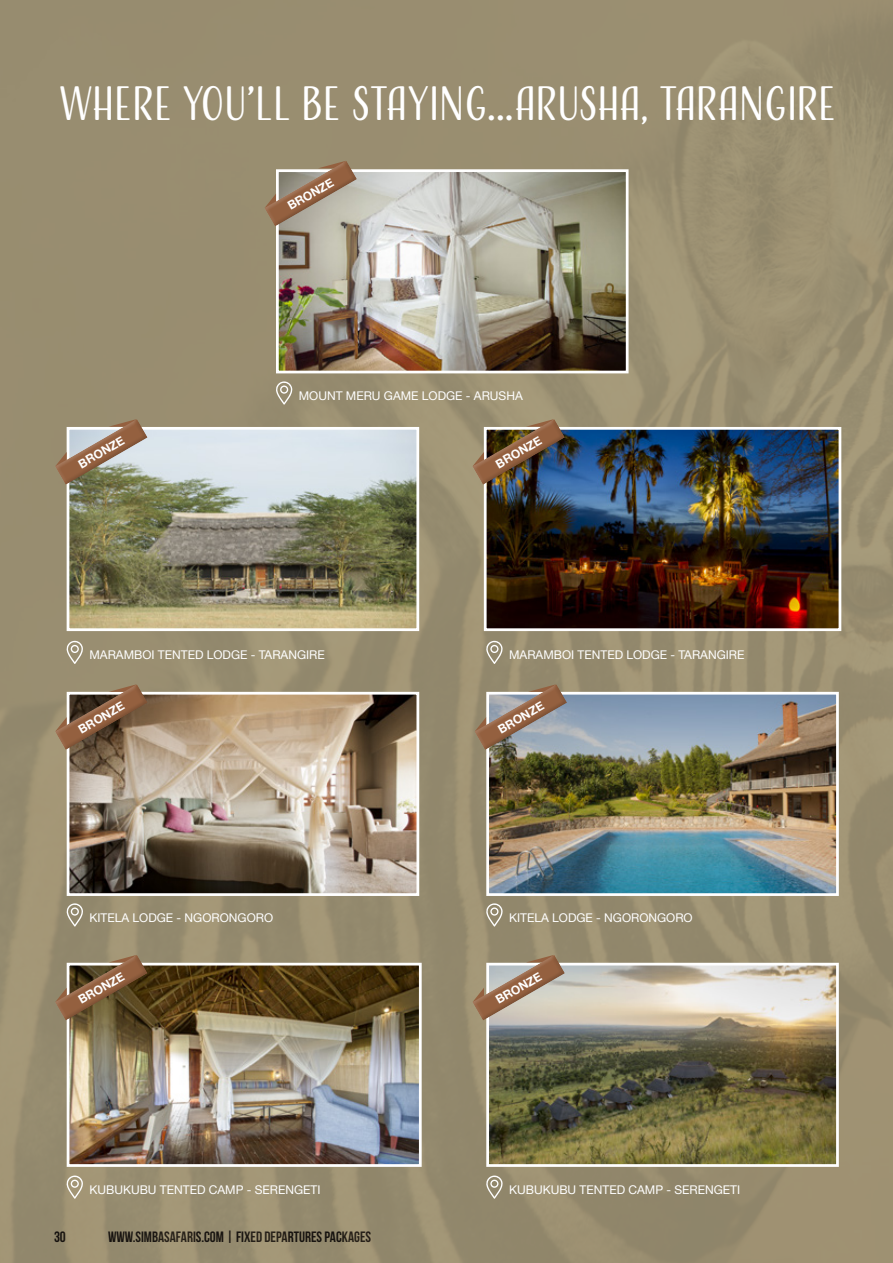
<style>
.page{position:relative;width:893px;height:1263px;background:#998d70}
.page>*{position:absolute;margin:0;border:0;box-sizing:border-box;transform-origin:0 0}
.t1{font:45px "Adorn S Condensed Sans";letter-spacing:-.015em;color:#fff}
.t2{font:15px "Bebas Neue";color:#231f20}
.t3{font:12px "Helvetica Neue";color:#fff}
.t4{font:700 12px "Helvetica Neue";color:#fff}
</style>
<div class="page">
<img style="left:65px;top:690px;width:355px;height:207px">
<img style="left:486px;top:690px;width:354px;height:207px">
<svg style="left:66px;top:903px;width:17px;height:24px"></svg>
<svg style="left:486px;top:903px;width:17px;height:24px"></svg>
<svg style="left:52px;top:684px;width:96px;height:68px"></svg>
<svg style="left:471px;top:682px;width:97px;height:70px"></svg>
<img style="left:485px;top:961px;width:354px;height:206px">
<img style="left:66px;top:961px;width:356px;height:207px">
<svg style="left:66px;top:1175px;width:17px;height:24px"></svg>
<svg style="left:486px;top:1175px;width:17px;height:24px"></svg>
<svg style="left:55px;top:953px;width:93px;height:69px"></svg>
<svg style="left:469px;top:953px;width:97px;height:69px"></svg>
<img style="left:276px;top:169px;width:354px;height:206px">
<svg style="left:276px;top:381px;width:16px;height:24px"></svg>
<svg style="left:265px;top:161px;width:93px;height:67px"></svg>
<img style="left:66px;top:426px;width:355px;height:206px">
<img style="left:482px;top:426px;width:361px;height:206px">
<svg style="left:66px;top:641px;width:17px;height:23px"></svg>
<svg style="left:486px;top:641px;width:17px;height:23px"></svg>
<svg style="left:55px;top:419px;width:93px;height:68px"></svg>
<img style="left:469px;top:417px;width:97px;height:70px">
<h1 class="t1" style="left:59px;top:75px;width:778px">WHERE YOU’LL BE STAYING...ARUSHA, TARANGIRE</h1>
<p class="t4" style="left:284px;top:198px;width:52px;rotate:-30deg">BRONZE</p>
<p class="t3" style="left:299px;top:387px;width:226px">MOUNT MERU GAME LODGE - ARUSHA</p>
<p class="t4" style="left:75px;top:457px;width:52px;rotate:-30deg">BRONZE</p>
<p class="t4" style="left:492px;top:457px;width:52px;rotate:-30deg">BRONZE</p>
<p class="t3" style="left:89px;top:646px;width:237px">MARAMBOI TENTED LODGE - TARANGIRE</p>
<p class="t3" style="left:509px;top:646px;width:237px">MARAMBOI TENTED LODGE - TARANGIRE</p>
<p class="t4" style="left:75px;top:722px;width:52px;rotate:-30deg">BRONZE</p>
<p class="t4" style="left:494px;top:722px;width:52px;rotate:-30deg">BRONZE</p>
<p class="t3" style="left:90px;top:909px;width:185px">KITELA LODGE - NGORONGORO</p>
<p class="t3" style="left:509px;top:909px;width:185px">KITELA LODGE - NGORONGORO</p>
<p class="t4" style="left:75px;top:992px;width:52px;rotate:-30deg">BRONZE</p>
<p class="t4" style="left:492px;top:992px;width:52px;rotate:-30deg">BRONZE</p>
<p class="t3" style="left:89px;top:1181px;width:233px">KUBUKUBU TENTED CAMP - SERENGETI</p>
<p class="t3" style="left:509px;top:1181px;width:233px">KUBUKUBU TENTED CAMP - SERENGETI</p>
<p class="t2" style="left:54px;top:1228px;width:13px">30</p>
<p class="t2" style="left:108px;top:1228px;width:265px">WWW.SIMBASAFARIS.COM | FIXED DEPARTURES PACKAGES</p>
</div>
